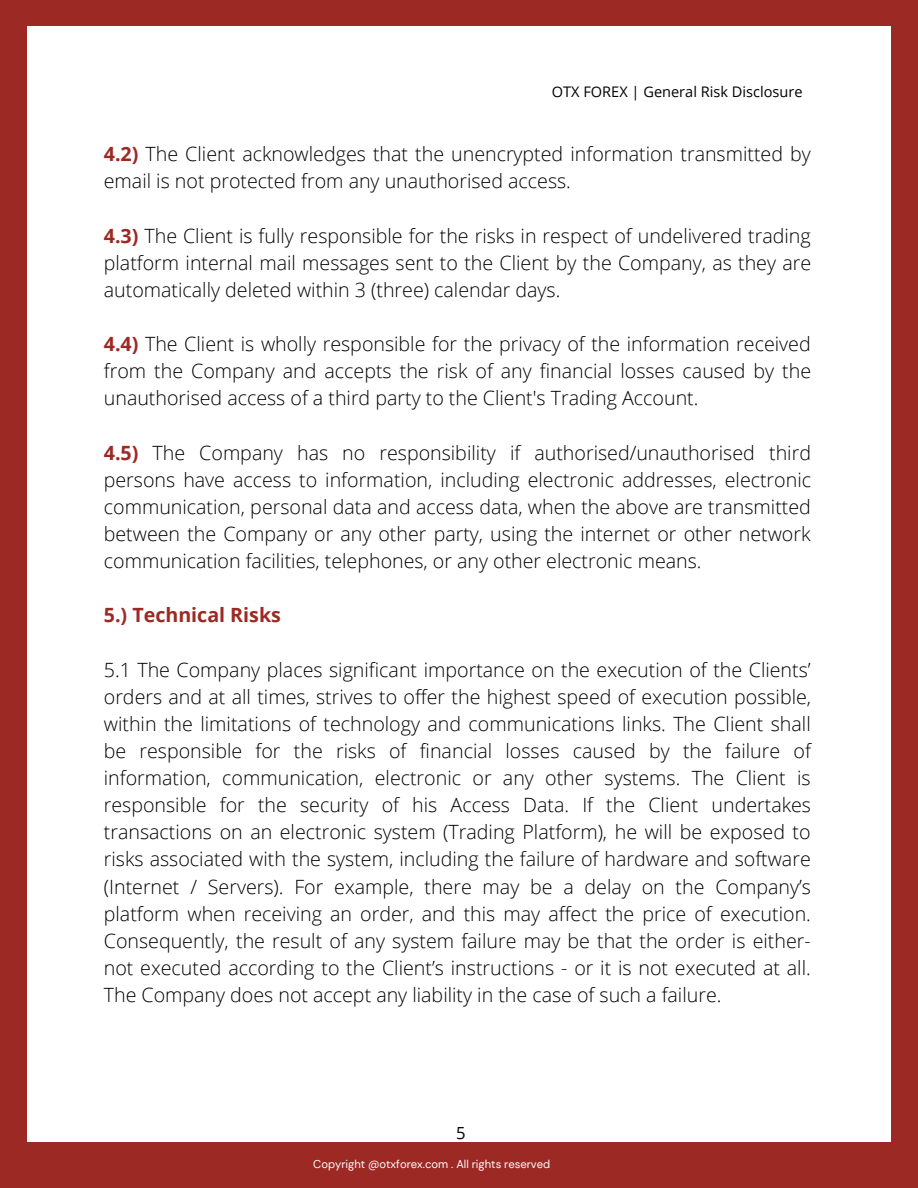
<style>
.page{position:relative;width:918px;height:1188px;background:#fff}
.page>*{position:absolute;margin:0;border:0;box-sizing:border-box;transform-origin:0 0}
.t1{font:300 19.65px/27.2px "Open Sans";color:#000;text-align:justify}
.t2{font:700 19.65px "Open Sans";color:#9d2924}
.t3{font:16.65px "Open Sans";color:#000}
.t4{font:14.55px "Open Sans";color:#000}
.t5{font:11.25px "DM Sans";color:#fff}
.s1{font-weight:700;color:#9d2924}
</style>
<div class="page">
<div style="left:0;top:0;width:918px;height:1142px;background:#9d2924"></div>
<div style="left:27px;top:26px;width:863px;height:1118px;background:#fff"></div>
<div style="left:0;top:1142px;width:918px;height:46px;background:#9d2924"></div>
<p class="t4" style="left:552px;top:82px;width:252px">OTX FOREX | General Risk Disclosure</p>
<p class="t1" style="left:104px;top:140px;width:709px"><span class="s1">4.2)</span> The Client acknowledges that the unencrypted information transmitted by email is not protected from any unauthorised access.</p>
<p class="t1" style="left:104px;top:221px;width:709px"><span class="s1">4.3)</span> The Client is fully responsible for the risks in respect of undelivered trading platform internal mail messages sent to the Client by the Company, as they are automatically deleted within 3 (three) calendar days.</p>
<p class="t1" style="left:104px;top:330px;width:709px"><span class="s1">4.4)</span> The Client is wholly responsible for the privacy of the information received from the Company and accepts the risk of any financial losses caused by the unauthorised access of a third party to the Client's Trading Account.</p>
<p class="t1" style="left:104px;top:438px;width:709px"><span class="s1">4.5)</span> The Company has no responsibility if authorised/unauthorised third persons have access to information, including electronic addresses, electronic communication, personal data and access data, when the above are transmitted between the Company or any other party, using the internet or other network communication facilities, telephones, or any other electronic means.</p>
<p class="t2" style="left:104px;top:601px;width:179px">5.) Technical Risks</p>
<p class="t1" style="left:104px;top:655px;width:709px">5.1 The Company places significant importance on the execution of the Clients’ orders and at all times, strives to offer the highest speed of execution possible, within the limitations of technology and communications links. The Client shall be responsible for the risks of financial losses caused by the failure of information, communication, electronic or any other systems. The Client is responsible for the security of his Access Data. If the Client undertakes transactions on an electronic system (Trading Platform), he will be exposed to risks associated with the system, including the failure of hardware and software (Internet / Servers). For example, there may be a delay on the Company’s platform when receiving an order, and this may affect the price of execution.<br>Consequently, the result of any system failure may be that the order is either&shy;not executed according to the Client’s instructions - or it is not executed at all.<br>The Company does not accept any liability in the case of such a failure.</p>
<p class="t3" style="left:456px;top:1121px;width:11px">5</p>
<p class="t5" style="left:313px;top:1157px;width:226px">Coighight 020 Otxfocom . All All rights res</p>
<p class="t5" style="left:544px;top:1157px;width:25px">rved</p>
<p class="t5" style="left:297px;top:1157px;width:255px">Copyrpyrt @2@otxforex.rex.com .rights reserved</p>
</div>
